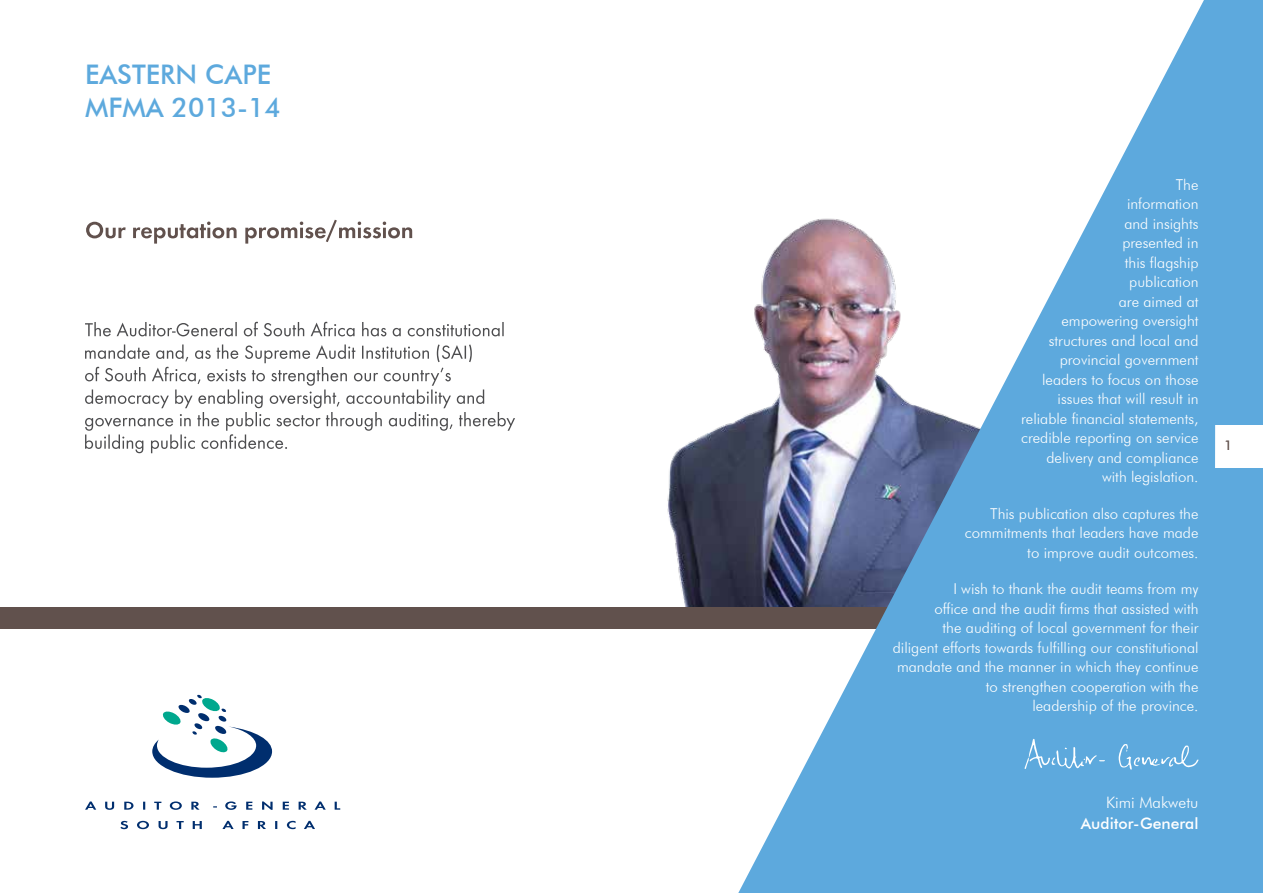
<style>
.page{position:relative;width:1263px;height:893px;background:#fff}
.page>*{position:absolute;margin:0;border:0;box-sizing:border-box;transform-origin:0 0}
.t1{font:500 27px/32.4px "Futura BT";color:#5da9dd}
.t2{font:500 15.75px "Futura BT";color:#fff}
.t3{font:300 15.75px "Futura BT";color:#fff}
.t4{font:300 15px/19.5px "Futura BT";color:#fff;text-align:right}
.t5{font:500 13.5px "Futura BT";color:#61514d}
</style>
<div class="page">
<div style="left:1212px;top:0;width:51px;height:893px;background:#5da9dd"></div>
<div style="left:1212px;top:425px;width:51px;height:43px;background:#fff"></div>
<img style="left:667px;top:420px;width:71px;height:187px">
<div style="left:0;top:607px;width:973px;height:21px;background:#61514d"></div>
<svg style="left:738px;top:0;width:478px;height:893px;fill:#5da9dd"></svg>
<svg style="left:85px;top:801px;width:255px;height:9px"></svg>
<svg style="left:120px;top:821px;width:195px;height:8px"></svg>
<svg style="left:152px;top:695px;width:120px;height:83px"></svg>
<svg style="left:85px;top:344px;width:430px;height:109px"></svg>
<svg style="left:85px;top:322px;width:419px;height:14px"></svg>
<svg style="left:86px;top:220px;width:326px;height:24px"></svg>
<svg style="left:1024px;top:739px;width:81px;height:30px;background:#70b3e1"></svg>
<svg style="left:1118px;top:744px;width:80px;height:26px;background:#73b4e1"></svg>
<h1 class="t1" style="left:85px;top:58px;width:197px">EASTERN CAPE<br>MFMA 2013-14</h1>
<p class="t4" style="left:1021px;top:174px;width:179px">The<br>information<br>and insights<br>presented in<br>this flagship<br>publication<br>are aimed at<br>empowering oversight structures and local and provincial government leaders to focus on those issues that will result in reliable financial statements, credible reporting on service delivery and compliance with legislation.</p>
<p class="t4" style="left:965px;top:503px;width:235px">This publication also captures the commitments that leaders have made to improve audit outcomes.</p>
<p class="t4" style="left:893px;top:579px;width:307px">I wish to thank the audit teams from my<br>office and the audit firms that assisted with<br>the auditing of local government for their<br>diligent efforts towards fulfilling our constitutional mandate and the manner in which they continue to strengthen cooperation with the<br>leadership of the province.</p>
<p class="t5" style="left:1224px;top:436px;width:10px">1</p>
<p class="t3" style="left:1106px;top:793px;width:94px">Kimi Makwetu</p>
<p class="t2" style="left:1081px;top:814px;width:119px">AUDITOR-GENERAL</p>
</div>
